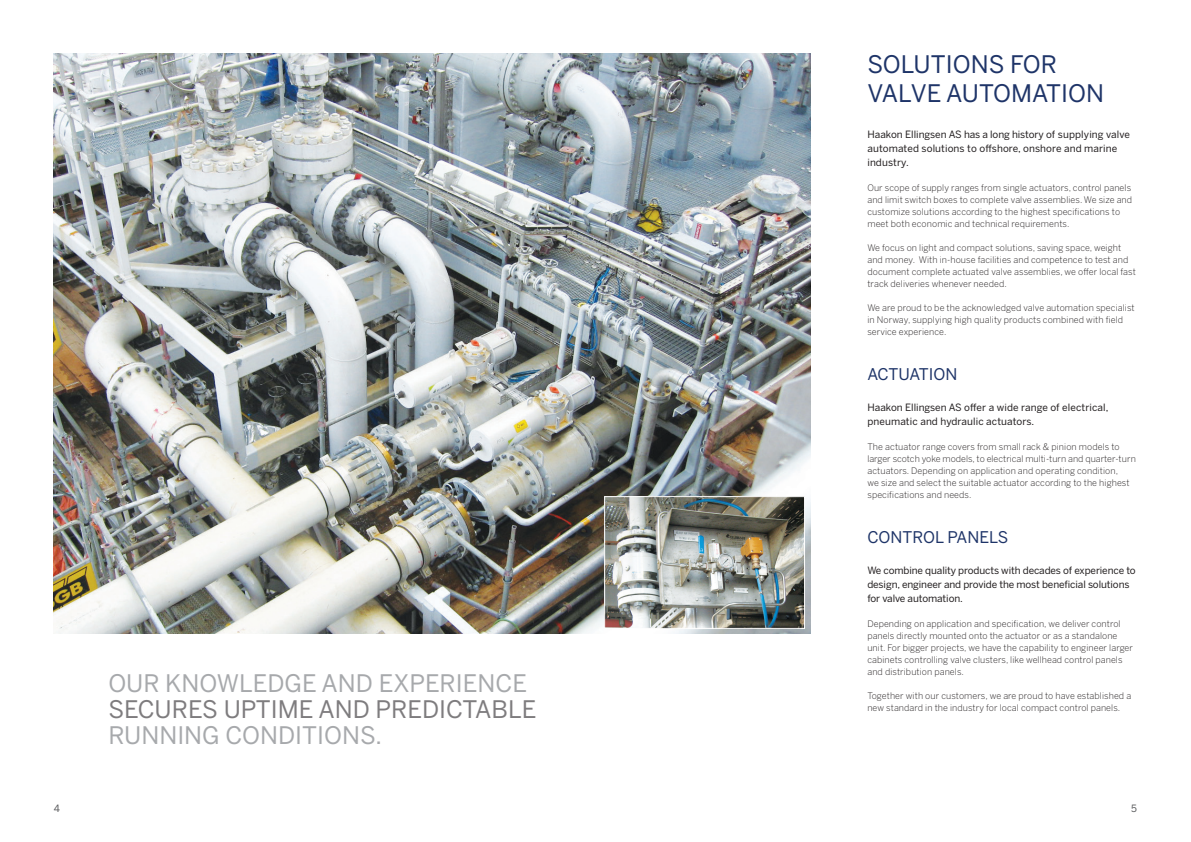
<style>
.page{position:relative;width:1191px;height:842px;background:#fff}
.page>*{position:absolute;margin:0;border:0;box-sizing:border-box;transform-origin:0 0}
.t1{font:24px/26px "Benton Sans";color:#7e7c7e}
.t2{font:24px "Benton Sans";color:#1e3468}
.t3{font:24px "Benton Sans";color:#a7a9ac}
.t4{font:16px "Benton Sans";color:#1e3468}
.t5{font:10px/14px "Benton Sans";letter-spacing:.01em;color:#231f20}
.t6{font:10px/14px "Benton Sans";letter-spacing:-.01em;color:#231f20}
.t7{font:10px "Benton Sans";color:#58595b}
.t8{font:300 9px/12px "Benton Sans";letter-spacing:.01em;color:#231f20}
.s1{color:#a7a9ac}
</style>
<div class="page">
<img style="left:54px;top:54px;width:756px;height:580px">
<img style="left:606px;top:498px;width:197px;height:129px">
<div style="left:604px;top:496px;width:201px;height:133px;border:1px solid #fff"></div>
<p class="t2" style="left:867px;top:50px;width:191px">SOLUTIONS FOR</p>
<p class="t2" style="left:867px;top:79px;width:238px">VALVE AUTOMATION</p>
<p class="t5" style="left:867px;top:128px;width:264px">Haakon Ellingsen AS has a long history of supplying valve automated solutions to offshore, onshore and marine industry.</p>
<p class="t8" style="left:867px;top:182px;width:266px">Our scope of supply ranges from single actuators, control panels and limit switch boxes to complete valve assemblies. We size and customize solutions according to the highest specifications to meet both economic and technical requirements.</p>
<p class="t8" style="left:867px;top:242px;width:270px">We focus on light and compact solutions, saving space, weight and money. With in-house facilities and competence to test and document complete actuated valve assemblies, we offer local fast track deliveries whenever needed.</p>
<p class="t8" style="left:867px;top:302px;width:269px">We are proud to be the acknowledged valve automation specialist in Norway, supplying high quality products combined with field service experience.</p>
<p class="t1" style="left:108px;top:670px;width:429px"><span class="s1">OUR KNOWLEDGE AND EXPERIENCE<br></span>SECURES UPTIME AND PREDICTABLE</p>
<p class="t3" style="left:108px;top:721px;width:275px">RUNNING CONDITIONS.</p>
<p class="t4" style="left:867px;top:365px;width:92px">ACTUATION</p>
<p class="t5" style="left:867px;top:400px;width:242px">Haakon Ellingsen AS offer a wide range of electrical, pneumatic and hydraulic actuators.</p>
<p class="t8" style="left:867px;top:440px;width:270px">The actuator range covers from small rack &amp; pinion models to larger scotch yoke models, to electrical multi-turn and quarter-turn actuators. Depending on application and operating condition,<br>we size and select the suitable actuator according to the highest specifications and needs.</p>
<p class="t4" style="left:867px;top:528px;width:142px">CONTROL PANELS</p>
<p class="t6" style="left:867px;top:563px;width:270px">We combine quality products with decades of experience to design, engineer and provide the most beneficial solutions for valve automation.</p>
<p class="t8" style="left:867px;top:617px;width:267px">Depending on application and specification, we deliver control panels directly mounted onto the actuator or as a standalone unit. For bigger projects, we have the capability to engineer larger cabinets controlling valve clusters, like wellhead control panels and distribution panels.</p>
<p class="t8" style="left:867px;top:689px;width:265px">Together with our customers, we are proud to have established a new standard in the industry for local compact control panels.</p>
<p class="t7" style="left:54px;top:802px;width:8px">4</p>
<p class="t7" style="left:1131px;top:802px;width:7px">5</p>
</div>
